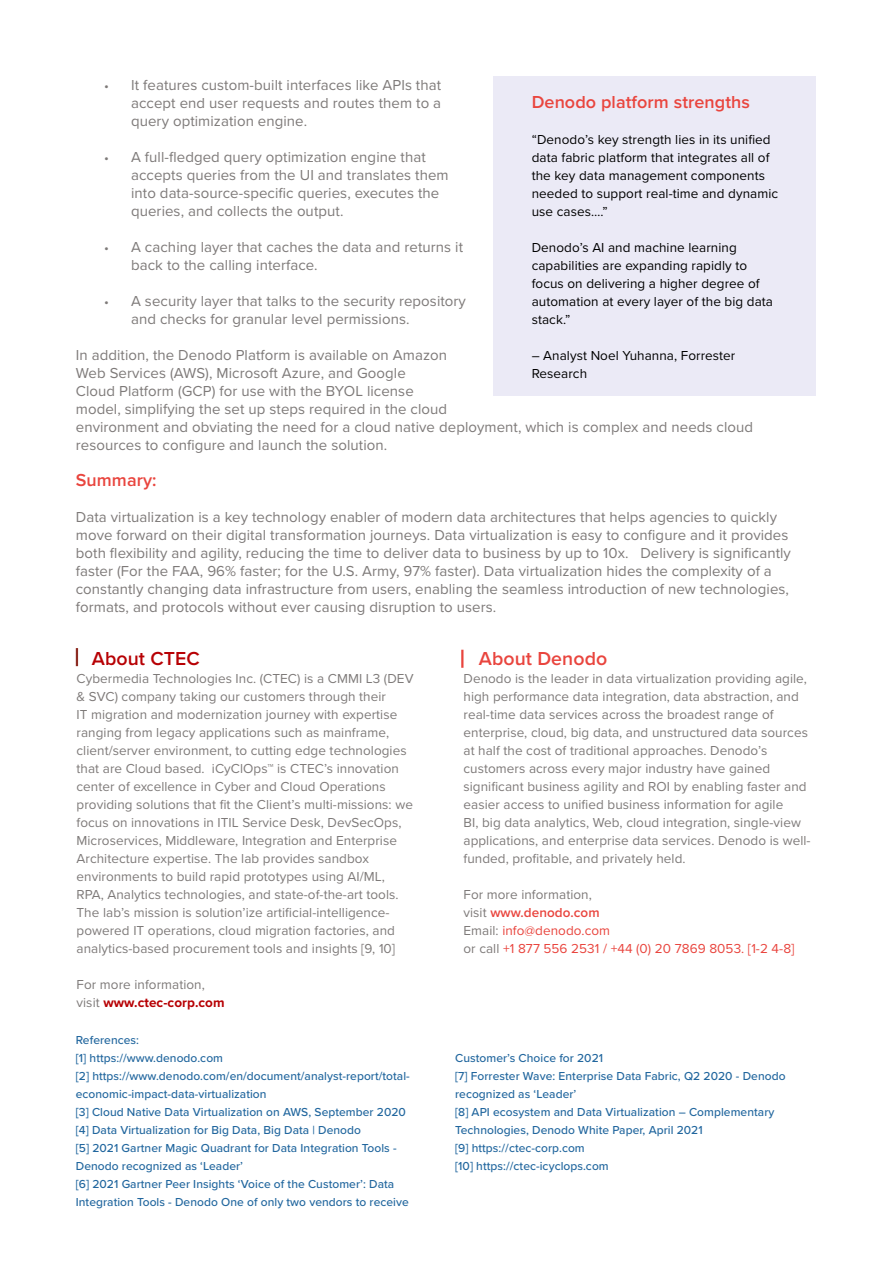
<style>
.page{position:relative;width:893px;height:1263px;background:#fff}
.page>*{position:absolute;margin:0;border:0;box-sizing:border-box;transform-origin:0 0}
.t1{font:600 19.5px "Proxima Nova";letter-spacing:.005em;color:#e9453e}
.t2{font:600 19.5px "Proxima Nova";letter-spacing:.005em;color:#b70004}
.t3{font:600 18px "Proxima Nova";letter-spacing:.005em;color:#e9453e}
.t4{font:15px/18px "Proxima Nova";letter-spacing:.005em;color:#7e7a79}
.t5{font:13.5px/18px "Proxima Nova";letter-spacing:.005em;color:#7e7a79}
.t6{font:13.5px/18px "Proxima Nova";letter-spacing:.005em;color:#000}
.t7{font:13.5px/18px "Proxima Nova";letter-spacing:.005em;color:#e9453e}
.t8{font:500 12px/18px "Proxima Nova";letter-spacing:.005em;color:#21669e}
.s1{font-size:13.5px}
.s2{color:#7e7a79}
.s3{font-weight:600}
.s4{font-weight:700;color:#b70004}
</style>
<div class="page">
<svg style="left:461px;top:650px;width:2px;height:18px"></svg>
<svg style="left:76px;top:648px;width:2px;height:18px"></svg>
<div style="left:493px;top:77px;width:323px;height:319px;background:#ebeaf6"></div>
<p class="t4" style="left:131px;top:75px;width:312px;text-align:justify;text-indent:-27px"><span class="s1">•</span> It features custom-built interfaces like APIs that accept end user requests and routes them to a query optimization engine.</p>
<p class="t4" style="left:131px;top:147px;width:319px;text-indent:-27px"><span class="s1">•</span> A full-fledged query optimization engine that accepts queries from the UI and translates them into data-source-specific queries, executes the queries, and collects the output.</p>
<p class="t4" style="left:131px;top:237px;width:334px;text-indent:-27px"><span class="s1">•</span> A caching layer that caches the data and returns it back to the calling interface.</p>
<p class="t4" style="left:131px;top:291px;width:336px;text-indent:-27px"><span class="s1">•</span> A security layer that talks to the security repository and checks for granular level permissions.</p>
<p class="t4" style="left:76px;top:345px;width:679px">In addition, the Denodo Platform is available on Amazon<br>Web Services (AWS), Microsoft Azure, and Google<br>Cloud Platform (GCP) for use with the BYOL license<br>model, simplifying the set up steps required in the cloud<br>environment and obviating the need for a cloud native deployment, which is complex and needs cloud resources to configure and launch the solution.</p>
<h2 class="t3" style="left:76px;top:467px;width:82px">Summary:</h2>
<p class="t4" style="left:76px;top:507px;width:717px">Data virtualization is a key technology enabler of modern data architectures that helps agencies to quickly move forward on their digital transformation journeys. Data virtualization is easy to configure and it provides both flexibility and agility, reducing the time to deliver data to business by up to 10x. Delivery is significantly faster (For the FAA, 96% faster; for the U.S. Army, 97% faster). Data virtualization hides the complexity of a constantly changing data infrastructure from users, enabling the seamless introduction of new technologies, formats, and protocols without ever causing disruption to users.</p>
<h1 class="t1" style="left:479px;top:644px;width:130px">About Denodo</h1>
<p class="t5" style="left:463px;top:669px;width:349px">Denodo is the leader in data virtualization providing agile, high performance data integration, data abstraction, and real-time data services across the broadest range of enterprise, cloud, big data, and unstructured data sources at half the cost of traditional approaches. Denodo’s customers across every major industry have gained significant business agility and ROI by enabling faster and easier access to unified business information for agile<br>BI, big data analytics, Web, cloud integration, single-view applications, and enterprise data services. Denodo is well&shy;funded, profitable, and privately held.</p>
<p class="t7" style="left:463px;top:885px;width:333px"><span class="s2">For more information,<br>visit</span> <span class="s3">www.denodo.com<br></span><span class="s2">Email:</span> info@denodo.com<br><span class="s2">or call</span> +1 877 556 2531 / +44 (0) 20 7869 8053. [1-2 4-8]</p>
<h2 class="t3" style="left:532px;top:89px;width:220px">Denodo platform strengths</h2>
<p class="t6" style="left:532px;top:130px;width:248px">“Denodo’s key strength lies in its unified data fabric platform that integrates all of the key data management components needed to support real-time and dynamic use cases….”</p>
<p class="t6" style="left:532px;top:238px;width:243px">Denodo’s AI and machine learning capabilities are expanding rapidly to focus on delivering a higher degree of automation at every layer of the big data stack.”</p>
<p class="t6" style="left:532px;top:346px;width:205px">– Analyst Noel Yuhanna, Forrester<br>Research</p>
<h1 class="t2" style="left:92px;top:644px;width:109px">About CTEC</h1>
<p class="t5" style="left:77px;top:669px;width:338px">Cybermedia Technologies Inc. (CTEC) is a CMMI L3 (DEV &amp; SVC) company taking our customers through their<br>IT migration and modernization journey with expertise ranging from legacy applications such as mainframe, client/server environment, to cutting edge technologies that are Cloud based. iCyClOps™ is CTEC’s innovation center of excellence in Cyber and Cloud Operations providing solutions that fit the Client’s multi-missions: we focus on innovations in ITIL Service Desk, DevSecOps, Microservices, Middleware, Integration and Enterprise Architecture expertise. The lab provides sandbox environments to build rapid prototypes using AI/ML, RPA, Analytics technologies, and state-of-the-art tools.<br>The lab’s mission is solution’ize artificial-intelligence&shy;powered IT operations, cloud migration factories, and analytics-based procurement tools and insights [9, 10]</p>
<p class="t5" style="left:77px;top:975px;width:150px">For more information, visit <span class="s4">www.ctec-corp.com</span></p>
<p class="t8" style="left:76px;top:1031px;width:336px">References:<br>[1] https://www.denodo.com<br>[2] https://www.denodo.com/en/document/analyst-report/total&shy;economic-impact-data-virtualization<br>[3] Cloud Native Data Virtualization on AWS, September 2020 [4] Data Virtualization for Big Data, Big Data | Denodo<br>[5] 2021 Gartner Magic Quadrant for Data Integration Tools - Denodo recognized as ‘Leader’<br>[6] 2021 Gartner Peer Insights ‘Voice of the Customer’: Data Integration Tools - Denodo One of only two vendors to receive</p>
<p class="t8" style="left:455px;top:1049px;width:332px">Customer’s Choice for 2021<br>[7] Forrester Wave: Enterprise Data Fabric, Q2 2020 - Denodo recognized as ‘Leader’<br>[8] API ecosystem and Data Virtualization – Complementary Technologies, Denodo White Paper, April 2021<br>[9] https://ctec-corp.com<br>[10] https://ctec-icyclops.com</p>
</div>
